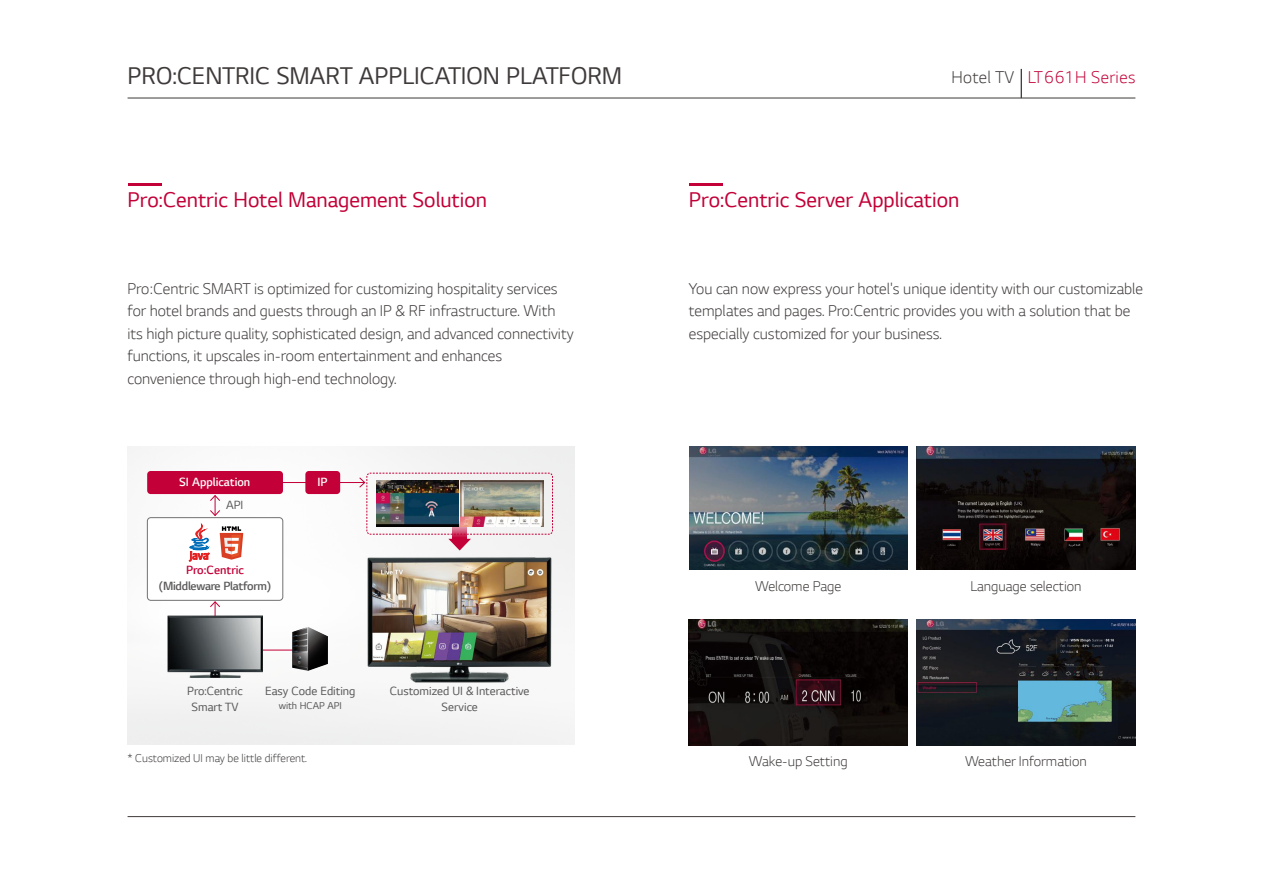
<style>
.page{position:relative;width:1263px;height:893px;background:#fff}
.page>*{position:absolute;margin:0;border:0;box-sizing:border-box;transform-origin:0 0}
.t1{font:25.5px "LG Smart";color:#3e3a39}
.t2{font:22.5px "LG Smart";color:#c30037}
.t3{font:300 18px "LG Smart";letter-spacing:.025em;color:#c30037}
.t4{font:300 16.5px/22.5px "LG Smart";color:#3e3a39}
.t5{font:300 15px "LG Smart";color:#3e3a39}
.t6{font:12.6px/16.2px "LG Smart";color:#595757;text-align:center}
.t7{font:300 12.6px "LG Smart";letter-spacing:-.02em;color:#595757}
.t8{font:300 12.6px "LG Smart";color:#fff}
.t9{font:300 12.6px "LG Smart";color:#c30037}
.t10{font:300 12px "LG Smart";color:#3e3a39}
.t11{font:10.5px "LG Smart";color:#595757}
.s1{color:#3e3a39}
</style>
<div class="page">
<svg style="left:1021px;top:69px;width:1px;height:29px"></svg>
<hr style="left:128px;top:98px;width:1007px;height:1px;background:#3e3a39">
<hr style="left:128px;top:816px;width:1007px;height:1px;background:#3e3a39">
<hr style="left:128px;top:183px;width:33px;height:2px;background:#c30037">
<hr style="left:689px;top:183px;width:34px;height:2px;background:#c30037">
<img style="left:689px;top:446px;width:218px;height:124px">
<img style="left:917px;top:446px;width:218px;height:124px">
<img style="left:689px;top:619px;width:218px;height:126px">
<img style="left:917px;top:619px;width:218px;height:126px">
<img style="left:128px;top:446px;width:446px;height:298px">
<img style="left:367px;top:557px;width:186px;height:126px">
<div style="left:147px;top:471px;width:136px;height:23px;background:#c30037;border-radius:3px"></div>
<div style="left:147px;top:518px;width:136px;height:82px;background:#fff;border-radius:3px"></div>
<div style="left:147px;top:517px;width:136px;height:84px;border:1px solid #727171;border-radius:3px"></div>
<svg style="left:209px;top:495px;width:12px;height:21px"></svg>
<svg style="left:209px;top:601px;width:12px;height:15px"></svg>
<hr style="left:281px;top:482px;width:84px;height:1px;background:#c30037">
<svg style="left:359px;top:472px;width:194px;height:78px"></svg>
<div style="left:305px;top:471px;width:35px;height:23px;background:#c30037;border-radius:3px"></div>
<hr style="left:248px;top:650px;width:63px;height:1px;background:#c30037">
<img style="left:168px;top:616px;width:94px;height:61px">
<svg style="left:189px;top:525px;width:20px;height:36px"></svg>
<svg style="left:220px;top:526px;width:23px;height:34px"></svg>
<img style="left:376px;top:480px;width:83px;height:47px">
<img style="left:461px;top:480px;width:82px;height:47px">
<img style="left:292px;top:627px;width:36px;height:44px">
<h1 class="t1" style="left:128px;top:59px;width:496px">PRO:CENTRIC SMART APPLICATION PLATFORM</h1>
<h2 class="t2" style="left:128px;top:185px;width:361px">Pro:Centric Hotel Management Solution</h2>
<p class="t4" style="left:128px;top:276px;width:448px">Pro:Centric SMART is optimized for customizing hospitality services for hotel brands and guests through an IP &amp; RF infrastructure. With its high picture quality, sophisticated design, and advanced connectivity functions, it upscales in-room entertainment and enhances convenience through high-end technology.</p>
<p class="t8" style="left:179px;top:473px;width:73px">SI Application</p>
<p class="t8" style="left:318px;top:473px;width:12px">IP</p>
<p class="t6" style="left:226px;top:496px;width:19px">API</p>
<p class="t9" style="left:186px;top:561px;width:59px">Pro:Centric</p>
<p class="t7" style="left:159px;top:577px;width:114px">(Middleware Platform)</p>
<p class="t6" style="left:187px;top:682px;width:57px">Pro:Centric<br>Smart TV</p>
<p class="t6" style="left:265px;top:682px;width:92px">Easy Code Editing</p>
<p class="t11" style="left:279px;top:699px;width:65px">with HCAP API</p>
<p class="t6" style="left:390px;top:682px;width:141px">Customized UI &amp; Interactive<br>Service</p>
<p class="t3" style="left:951px;top:65px;width:186px"><span class="s1">Hotel TV</span> LT661H Series</p>
<h2 class="t2" style="left:689px;top:185px;width:272px">Pro:Centric Server Application</h2>
<p class="t4" style="left:689px;top:276px;width:456px">You can now express your hotel's unique identity with our customizable templates and pages. Pro:Centric provides you with a solution that be especially customized for your business.</p>
<p class="t5" style="left:755px;top:576px;width:88px">Welcome Page</p>
<p class="t5" style="left:970px;top:576px;width:113px">Language selection</p>
<p class="t10" style="left:128px;top:750px;width:181px">* Customized UI may be little different.</p>
<p class="t5" style="left:749px;top:751px;width:100px">Wake-up Setting</p>
<p class="t5" style="left:965px;top:751px;width:123px">Weather Information</p>
</div>
